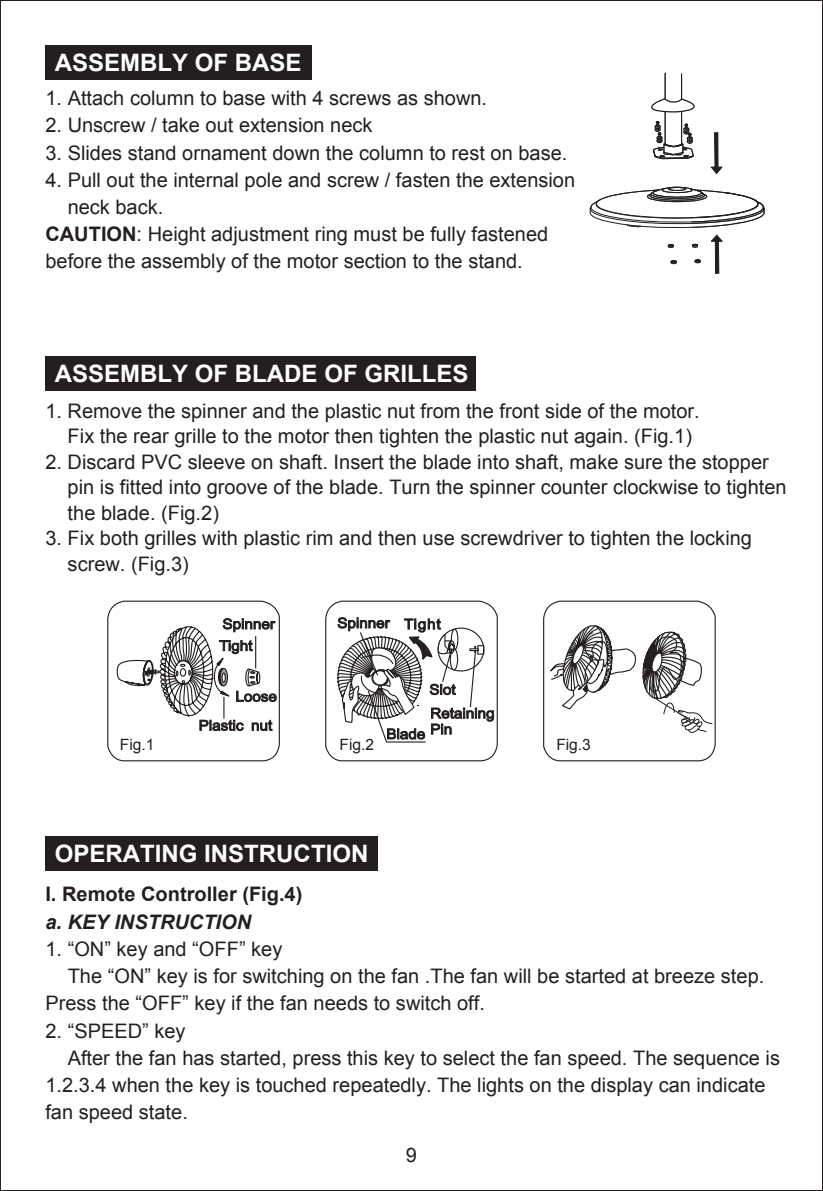
<style>
.page{position:relative;width:823px;height:1191px;background:#fff}
.page>*{position:absolute;margin:0;border:0;box-sizing:border-box;transform-origin:0 0}
.t1{font:700 24px "Arial";color:#fff}
.t2{font:20px/25.6px "Arial";color:#231f20}
.t3{font:700 20px "Arial";color:#231f20}
.t4{font:italic 700 20px "Arial";color:#231f20}
.t5{font:15.6px "Arial";color:#231f20}
.s1{font-weight:700}
</style>
<div class="page">
<div style="left:45px;top:356px;width:431px;height:34px;background:#231f20"></div>
<svg style="left:107px;top:600px;width:173px;height:162px"></svg>
<svg style="left:325px;top:600px;width:173px;height:162px"></svg>
<svg style="left:543px;top:600px;width:172px;height:162px"></svg>
<div style="left:45px;top:836px;width:332px;height:34px;background:#231f20"></div>
<div style="left:45px;top:45px;width:266px;height:34px;background:#231f20"></div>
<svg style="left:710px;top:132px;width:13px;height:42px"></svg>
<svg style="left:711px;top:234px;width:11px;height:40px"></svg>
<hr style="left:680px;top:74px;width:1px;height:70px;background:#231f20">
<hr style="left:664px;top:73px;width:1px;height:71px;background:#231f20">
<svg style="left:589px;top:186px;width:175px;height:42px"></svg>
<svg style="left:652px;top:120px;width:42px;height:40px"></svg>
<svg style="left:694px;top:259px;width:7px;height:5px"></svg>
<svg style="left:670px;top:260px;width:7px;height:5px"></svg>
<svg style="left:667px;top:244px;width:7px;height:4px"></svg>
<svg style="left:692px;top:243px;width:6px;height:5px"></svg>
<svg style="left:651px;top:97px;width:44px;height:16px"></svg>
<p class="t1" style="left:55px;top:47px;width:248px">ASSEMBLY OF BASE</p>
<p class="t2" style="left:45px;top:85px;width:443px">1. Attach column to base with 4 screws as shown.</p>
<p class="t2" style="left:45px;top:113px;width:328px">2. Unscrew / take out extension neck</p>
<p class="t2" style="left:45px;top:140px;width:523px">3. Slides stand ornament down the column to rest on base.</p>
<p class="t2" style="left:45px;top:167px;width:531px">4. Pull out the internal pole and screw / fasten the extension</p>
<p class="t2" style="left:68px;top:194px;width:97px">neck back.</p>
<p class="t2" style="left:45px;top:222px;width:504px"><span class="s1">CAUTION</span>: Height adjustment ring must be fully fastened</p>
<p class="t2" style="left:45px;top:249px;width:478px">before the assembly of the motor section to the stand.</p>
<p class="t1" style="left:55px;top:357px;width:415px">ASSEMBLY OF BLADE OF GRILLES</p>
<p class="t2" style="left:68px;top:398px;width:633px;text-indent:-22px">1. Remove the spinner and the plastic nut from the front side of the motor.<br>Fix the rear grille to the motor then tighten the plastic nut again. (Fig.1)</p>
<p class="t2" style="left:68px;top:449px;width:720px;text-indent:-22px">2. Discard PVC sleeve on shaft. Insert the blade into shaft, make sure the stopper pin is fitted into groove of the blade. Turn the spinner counter clockwise to tighten the blade. (Fig.2)</p>
<p class="t2" style="left:68px;top:525px;width:685px;text-indent:-22px">3. Fix both grilles with plastic rim and then use screwdriver to tighten the locking screw. (Fig.3)</p>
<p class="t5" style="left:120px;top:735px;width:36px">Fig.1</p>
<p class="t5" style="left:339px;top:735px;width:36px">Fig.2</p>
<p class="t5" style="left:556px;top:735px;width:36px">Fig.3</p>
<p class="t1" style="left:55px;top:838px;width:315px">OPERATING INSTRUCTION</p>
<p class="t3" style="left:45px;top:881px;width:258px">I. Remote Controller (Fig.4)</p>
<p class="t4" style="left:45px;top:908px;width:207px">a. KEY INSTRUCTION</p>
<p class="t2" style="left:45px;top:936px;width:238px">1. “ON” key and “OFF” key</p>
<p class="t2" style="left:68px;top:963px;width:697px">The “ON” key is for switching on the fan .The fan will be started at breeze step.</p>
<p class="t2" style="left:45px;top:990px;width:441px">Press the “OFF” key if the fan needs to switch off.</p>
<p class="t2" style="left:45px;top:1018px;width:142px">2. “SPEED” key</p>
<p class="t2" style="left:68px;top:1045px;width:713px">After the fan has started, press this key to select the fan speed. The sequence is</p>
<p class="t2" style="left:45px;top:1072px;width:721px">1.2.3.4 when the key is touched repeatedly. The lights on the display can indicate</p>
<p class="t2" style="left:45px;top:1099px;width:144px">fan speed state.</p>
<p class="t2" style="left:405px;top:1142px;width:13px">9</p>
</div>
